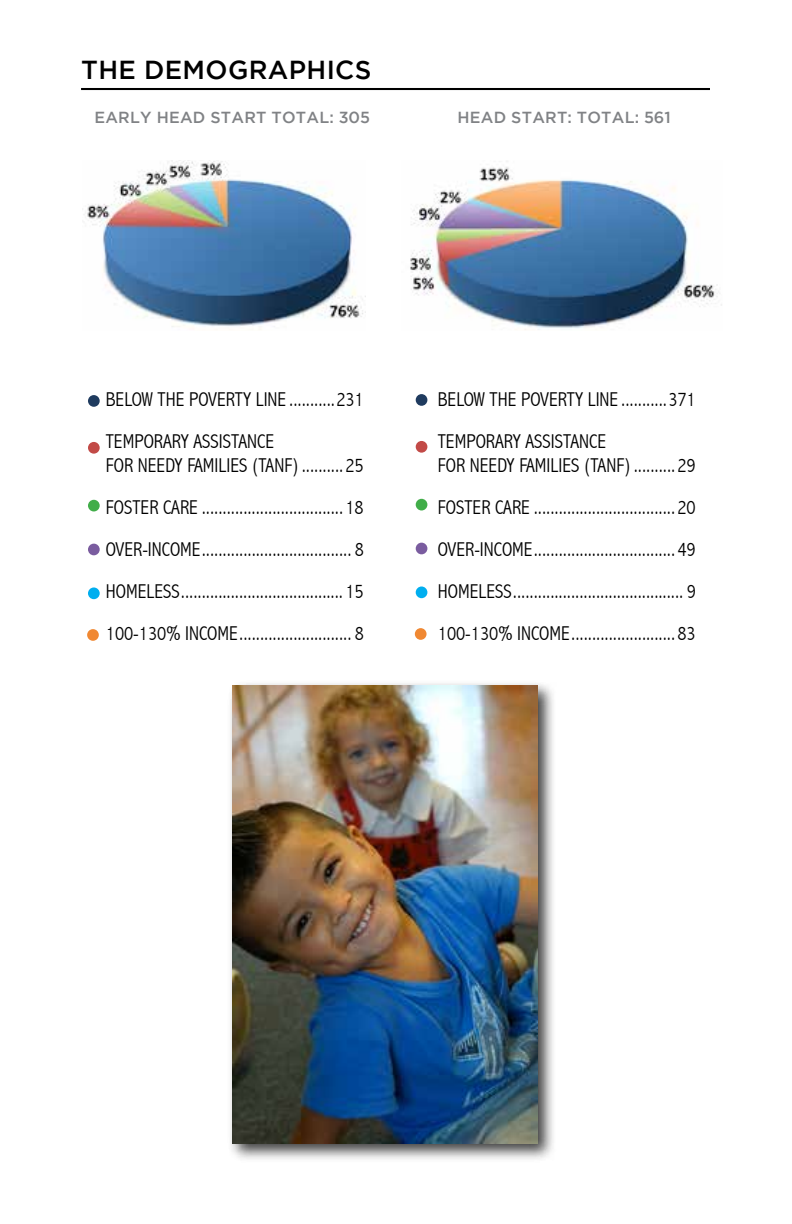
<style>
.page{position:relative;width:792px;height:1224px;background:#fff}
.page>*{position:absolute;margin:0;border:0;box-sizing:border-box;transform-origin:0 0}
.t1{font:500 26px "Gotham";letter-spacing:.015em;color:#000}
.t2{font:300 condensed 20px/42px "Abadi";color:#000}
.t3{font:500 16px "Gotham";letter-spacing:.015em;color:#808285}
</style>
<div class="page">
<div style="left:88px;top:587px;width:12px;height:12px;background:#00aeef;border-radius:50%"></div>
<div style="left:88px;top:544px;width:12px;height:11px;background:#7a5c9f;border-radius:50%"></div>
<div style="left:88px;top:500px;width:12px;height:11px;background:#41ad49;border-radius:50%"></div>
<div style="left:88px;top:442px;width:12px;height:12px;background:#c24a47;border-radius:50%"></div>
<div style="left:88px;top:395px;width:12px;height:12px;background:#1f3b5f;border-radius:50%"></div>
<hr style="left:81px;top:88px;width:629px;height:2px;background:#000">
<img style="left:82px;top:161px;width:284px;height:169px">
<img style="left:410px;top:161px;width:312px;height:169px">
<div style="left:87px;top:629px;width:12px;height:12px;background:#f08832;border-radius:50%"></div>
<div style="left:416px;top:587px;width:11px;height:11px;background:#00aeef;border-radius:50%"></div>
<div style="left:416px;top:543px;width:11px;height:11px;background:#7a5c9f;border-radius:50%"></div>
<div style="left:416px;top:499px;width:11px;height:11px;background:#41ad49;border-radius:50%"></div>
<div style="left:416px;top:441px;width:11px;height:12px;background:#c24a47;border-radius:50%"></div>
<div style="left:416px;top:394px;width:11px;height:12px;background:#1f3b5f;border-radius:50%"></div>
<div style="left:415px;top:628px;width:12px;height:12px;background:#f08832;border-radius:50%"></div>
<div style="left:227px;top:681px;width:330px;height:482px;background:#000;opacity:.75"></div>
<img style="left:232px;top:686px;width:306px;height:458px">
<h1 class="t1" style="left:81px;top:55px;width:292px">THE DEMOGRAPHICS</h1>
<p class="t3" style="left:94px;top:108px;width:277px">EARLY HEAD START TOTAL: 305</p>
<p class="t3" style="left:458px;top:108px;width:215px">HEAD START: TOTAL: 561</p>
<p class="t2" style="left:106px;top:378px;width:259px">BELOW THE POVERTY LINE ...........231<br>TEMPORARY ASSISTANCE</p>
<p class="t2" style="left:106px;top:444px;width:260px;text-align:justify">FOR NEEDY FAMILIES (TANF)..........25<br>FOSTER CARE .................................. 18<br>OVER-INCOME.................................... 8<br>HOMELESS....................................... 15<br>100-130% INCOME........................... 8</p>
<p class="t2" style="left:438px;top:378px;width:259px">BELOW THE POVERTY LINE ...........371<br>TEMPORARY ASSISTANCE</p>
<p class="t2" style="left:438px;top:444px;width:259px;text-align:justify">FOR NEEDY FAMILIES (TANF)..........29<br>FOSTER CARE .................................. 20<br>OVER-INCOME.................................. 49<br>HOMELESS......................................... 9<br>100-130% INCOME.........................83</p>
</div>
